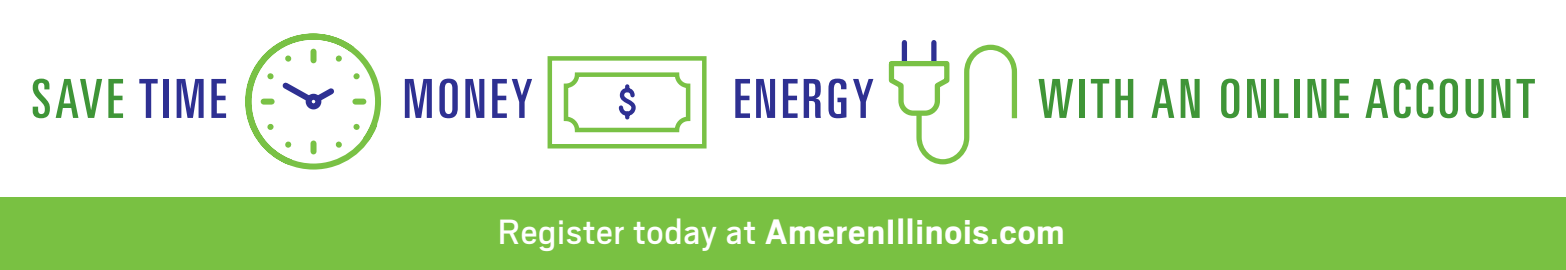
<style>
.page{position:relative;width:1566px;height:270px;background:#fff}
.page>*{position:absolute;margin:0;border:0;box-sizing:border-box;transform-origin:0 0}
.t1{font:ultra-condensed 54px "Univers LT Std";letter-spacing:.07em;color:#3f9537}
.t2{font:ultra-condensed 54px "Univers LT Std";letter-spacing:.07em;color:#2e3092}
.t3{font:700 39px "Scout";letter-spacing:.02em;color:#fff}
.s1{color:#2e3092}
.s2{font-weight:400}
</style>
<div class="page">
<div style="left:548px;top:56px;width:159px;height:92px;border:4px solid #79c145"></div>
<div style="left:564px;top:72px;width:126px;height:60px;border:4px solid #79c145;border-radius:11px"></div>
<svg style="left:618px;top:84px;width:18px;height:36px"></svg>
<svg style="left:245px;top:33px;width:137px;height:137px"></svg>
<svg style="left:262px;top:115px;width:39px;height:38px"></svg>
<div style="left:311px;top:143px;width:6px;height:9px;background:#79c145"></div>
<svg style="left:326px;top:115px;width:39px;height:38px"></svg>
<svg style="left:262px;top:50px;width:103px;height:59px"></svg>
<div style="left:309px;top:97px;width:9px;height:9px;background:#fff;border-radius:50%"></div>
<div style="left:306px;top:94px;width:15px;height:15px;border:6px solid #2e3092;border-radius:50%"></div>
<svg style="left:888px;top:42px;width:130px;height:123px"></svg>
<div style="left:0;top:198px;width:1565px;height:72px;background:#79c142"></div>
<h1 class="t1" style="left:31px;top:68px;width:197px">SAVE <span class="s1">TIME</span></h1>
<h1 class="t2" style="left:403px;top:68px;width:132px">MONEY</h1>
<h1 class="t2" style="left:733px;top:68px;width:142px">ENERGY</h1>
<h1 class="t1" style="left:1038px;top:68px;width:499px">WITH AN ONLINE ACCOUNT</h1>
<p class="t3" style="left:498px;top:207px;width:568px"><span class="s2">Register today at</span> AmerenIllinois.com</p>
</div>
